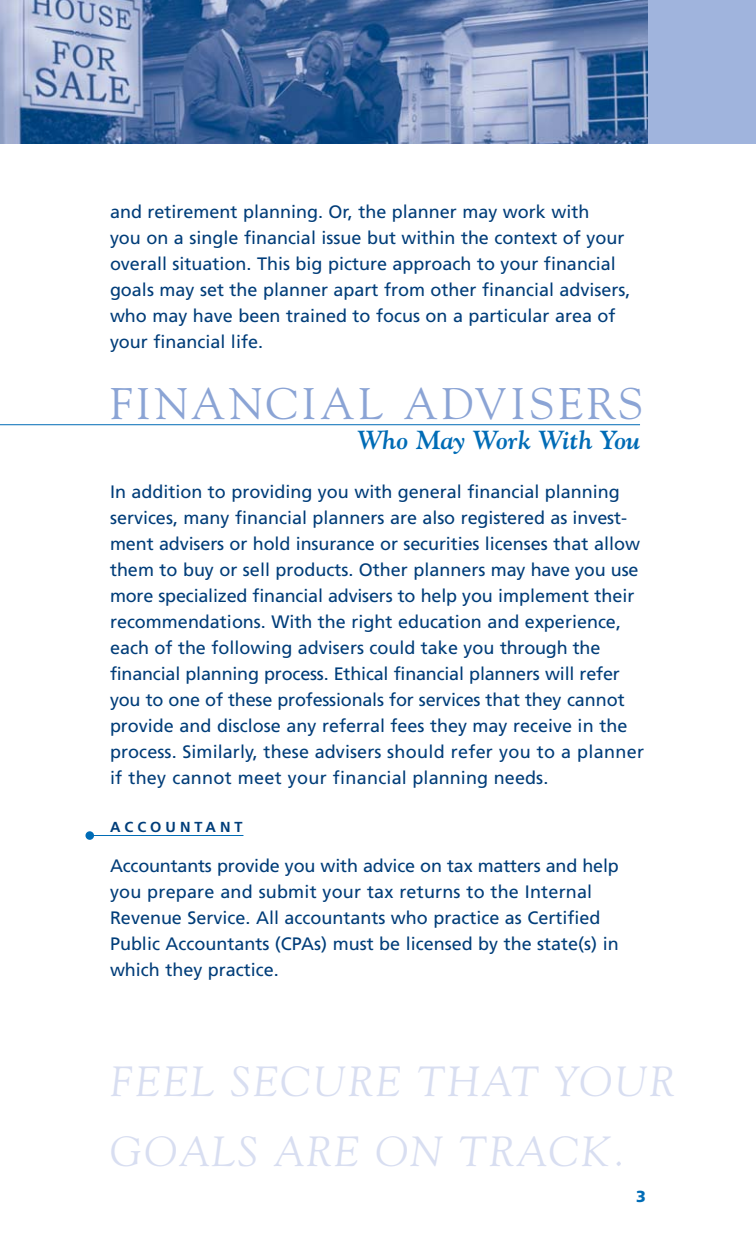
<style>
.page{position:relative;width:756px;height:1260px;background:#fff}
.page>*{position:absolute;margin:0;border:0;box-sizing:border-box;transform-origin:0 0}
.t1{font:44px "Goudy";letter-spacing:.095em;color:#8ba4d5}
.t2{font:italic 42px/70px "Goudy";letter-spacing:.05em;color:#d8def1}
.t3{font:italic 700 26px "Goudy";color:#006cb6}
.t4{font:18px/26px "Frutiger";color:#003d79}
.t5{font:900 16px "Frutiger";color:#006cb6}
.t6{font:700 14.4px "Frutiger";letter-spacing:.28em;color:#003d79}
</style>
<div class="page">
<img style="left:0;top:0;width:648px;height:144px">
<div style="left:648px;top:0;width:108px;height:144px;background:#a0b4dd"></div>
<hr style="left:0;top:424px;width:640px;height:1px;background:#006cb6">
<hr style="left:88px;top:835px;width:155px;height:1px;background:#006cb6">
<div style="left:85px;top:831px;width:9px;height:9px;background:#006cb6;border-radius:50%"></div>
<p class="t4" style="left:110px;top:200px;width:522px">and retirement planning. Or, the planner may work with<br>you on a single financial issue but within the context of your overall situation. This big picture approach to your financial goals may set the planner apart from other financial advisers, who may have been trained to focus on a particular area of your financial life.</p>
<h1 class="t1" style="left:110px;top:387px;width:534px">FINANCIAL ADVISERS</h1>
<h3 class="t3" style="left:358px;top:430px;width:285px">Who May Work With You</h3>
<p class="t4" style="left:110px;top:480px;width:536px">In addition to providing you with general financial planning services, many financial planners are also registered as invest&shy;ment advisers or hold insurance or securities licenses that allow them to buy or sell products. Other planners may have you use more specialized financial advisers to help you implement their recommendations. With the right education and experience, each of the following advisers could take you through the financial planning process. Ethical financial planners will refer you to one of these professionals for services that they cannot provide and disclose any referral fees they may receive in the process. Similarly, these advisers should refer you to a planner if they cannot meet your financial planning needs.</p>
<p class="t6" style="left:110px;top:821px;width:134px">ACCOUNTANT</p>
<p class="t4" style="left:110px;top:854px;width:510px">Accountants provide you with advice on tax matters and help you prepare and submit your tax returns to the Internal Revenue Service. All accountants who practice as Certified Public Accountants (CPAs) must be licensed by the state(s) in which they practice.</p>
<h2 class="t2" style="left:110px;top:1050px;width:567px">FEEL SECURE THAT YOUR<br>GOALS ARE ON TRACK.</h2>
<p class="t5" style="left:636px;top:1190px;width:11px">3</p>
</div>
